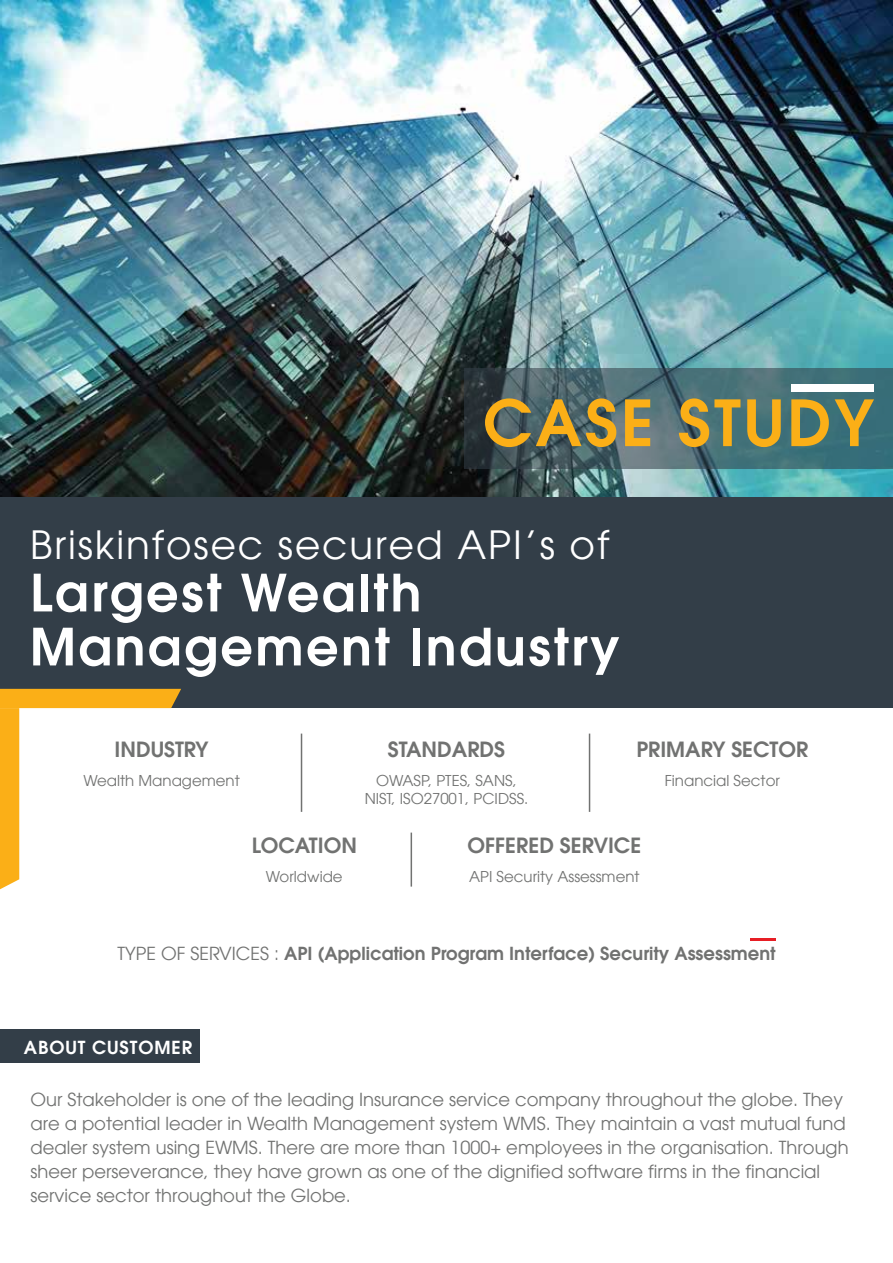
<style>
.page{position:relative;width:893px;height:1263px;background:#fff}
.page>*{position:absolute;margin:0;border:0;box-sizing:border-box;transform-origin:0 0}
.t1{font:600 63.15px "Avant Garde LT";letter-spacing:.05em;color:#fbaf17}
.t2{font:600 51px/54px "Avant Garde LT";letter-spacing:.05em;color:#fff}
.t3{font:39px "Avant Garde LT";letter-spacing:.05em;color:#fff}
.t4{font:600 21px "Avant Garde LT";color:#717271}
.t5{font:18px/24px "Avant Garde LT";color:#717271}
.t6{font:600 18px "Avant Garde LT";color:#717271}
.t7{font:600 18px "Avant Garde LT";letter-spacing:.05em;color:#fff}
.t8{font:15px "Avant Garde LT";color:#717271}
.s1{font-weight:400}
</style>
<div class="page">
<img style="left:0;top:0;width:893px;height:498px">
<svg style="left:465px;top:368px;width:428px;height:101px;background:#45676e"></svg>
<div style="left:0;top:498px;width:893px;height:210px;background:#333e48"></div>
<div style="left:0;top:1029px;width:200px;height:34px;background:#333e48"></div>
<hr style="left:301px;top:733px;width:1px;height:79px;background:#717271">
<hr style="left:589px;top:733px;width:1px;height:79px;background:#717271">
<hr style="left:750px;top:938px;width:26px;height:2px;background:#e71e25">
<svg style="left:0;top:689px;width:181px;height:200px"></svg>
<div style="left:791px;top:384px;width:83px;height:8px;background:#fff"></div>
<hr style="left:411px;top:832px;width:1px;height:54px;background:#717271">
<h1 class="t1" style="left:483px;top:382px;width:393px">CASE STUDY</h1>
<h3 class="t3" style="left:30px;top:522px;width:581px">Briskinfosec secured API’s of</h3>
<h2 class="t2" style="left:30px;top:565px;width:591px">Largest Wealth<br>Management Industry</h2>
<p class="t4" style="left:115px;top:736px;width:96px">INDUSTRY</p>
<p class="t8" style="left:83px;top:771px;width:158px">Wealth Management</p>
<p class="t8" style="left:376px;top:771px;width:142px">OWASP, PTES, SANS,</p>
<p class="t8" style="left:665px;top:771px;width:117px">Financial Sector</p>
<p class="t8" style="left:365px;top:789px;width:165px">NIST, ISO27001, PCIDSS.</p>
<p class="t4" style="left:388px;top:736px;width:119px">STANDARDS</p>
<p class="t4" style="left:636px;top:736px;width:173px">PRIMARY SECTOR</p>
<p class="t4" style="left:252px;top:832px;width:107px">LOCATION</p>
<p class="t4" style="left:467px;top:832px;width:175px">OFFERED SERVICE</p>
<p class="t8" style="left:266px;top:867px;width:78px">Worldwide</p>
<p class="t8" style="left:469px;top:867px;width:172px">API Security Assessment</p>
<p class="t6" style="left:117px;top:942px;width:660px"><span class="s1">TYPE OF SERVICES :</span> API (Application Program Interface) Security Assessment</p>
<p class="t7" style="left:24px;top:1036px;width:170px">ABOUT CUSTOMER</p>
<p class="t5" style="left:30px;top:1087px;width:820px">Our Stakeholder is one of the leading Insurance service company throughout the globe. They are a potential leader in Wealth Management system WMS. They maintain a vast mutual fund dealer system using EWMS. There are more than 1000+ employees in the organisation. Through sheer perseverance, they have grown as one of the dignified software firms in the financial service sector throughout the Globe.</p>
</div>
